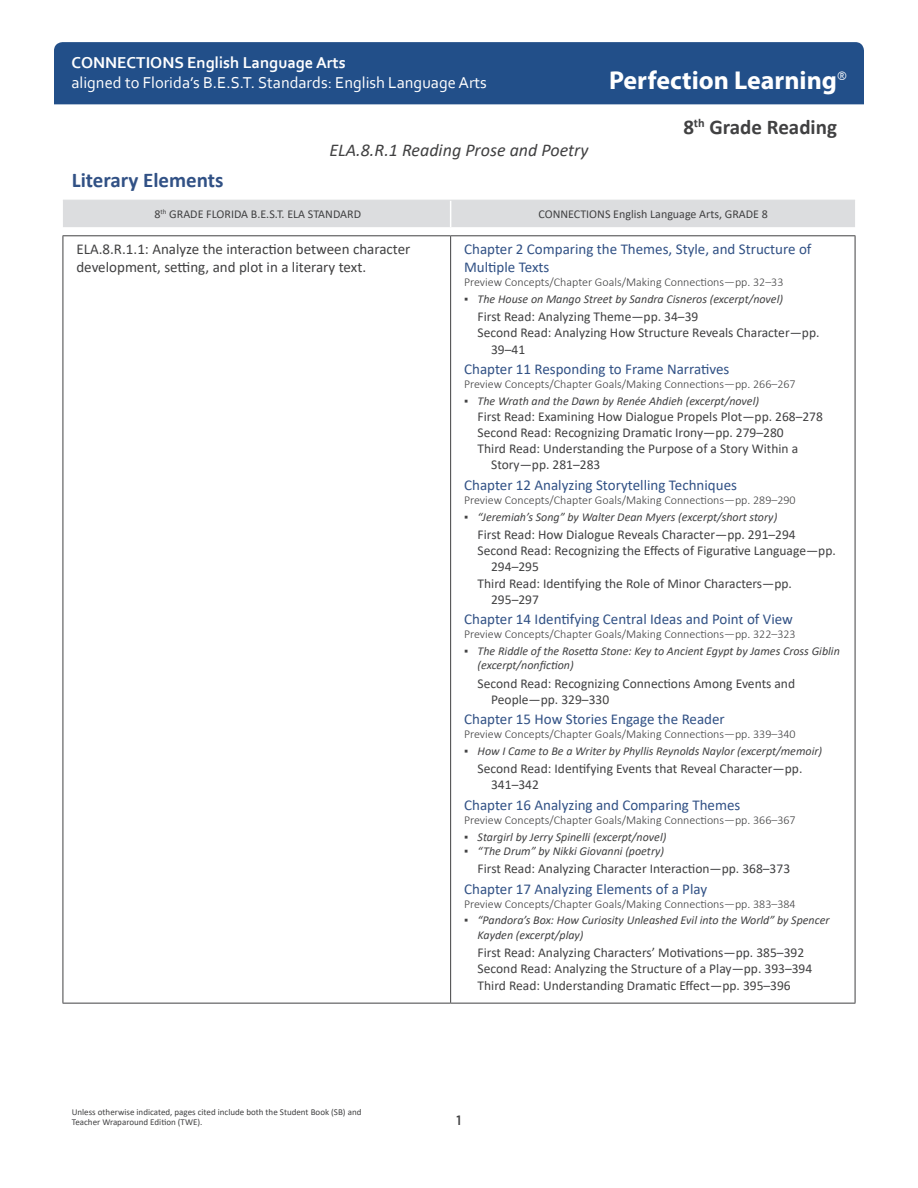
<style>
.page{position:relative;width:918px;height:1188px;background:#fff}
.page>*{position:absolute;margin:0;border:0;box-sizing:border-box;transform-origin:0 0}
.t1{font:700 25.95px "Myriad Pro";color:#fff}
.Perfection_Subsectio{font:700 21px "Calibri";color:#315185}
.t2{font:700 21px "Calibri";color:#414142}
.t3{font:italic 18px "Calibri";color:#414142}
.t4{font:16.5px "Corbel";color:#fff}
.t5{font:700 16.5px "Corbel";color:#fff}
.FL_BEST_Citations_Ch{font:15px/18px "Calibri";color:#315185}
.FL_BEST_Standard{font:15px/18px "Calibri";color:#414142}
.FL_BEST_Citations_1s{font:13.5px/16.2px "Calibri";color:#414142}
.t6{font:500 13.5px "Gotham Narrow";color:#414142}
.t7{font:italic 12px/14.4px "Calibri";color:#414142}
.Chapter_intro{font:300 12px "Calibri";color:#414142}
.Calibri_Table_header{font:12px "Calibri";color:#414142}
.t8{font:9px/10.8px "Calibri";color:#414142}
.s1{font-style:normal}
</style>
<div class="page">
<div style="left:54px;top:42px;width:810px;height:62px;background:#224f89"></div>
<hr style="left:63px;top:1003px;width:388px;height:1px;background:#414142">
<hr style="left:451px;top:1003px;width:404px;height:1px;background:#414142">
<div style="left:63px;top:201px;width:792px;height:26px;background:#dcdddf"></div>
<hr style="left:63px;top:200px;width:388px;height:1px;background:#dcdddf">
<hr style="left:451px;top:200px;width:404px;height:1px;background:#dcdddf">
<hr style="left:63px;top:235px;width:388px;height:1px;background:#414142">
<hr style="left:63px;top:236px;width:1px;height:767px;background:#414142">
<hr style="left:451px;top:235px;width:404px;height:1px;background:#414142">
<hr style="left:450px;top:236px;width:1px;height:767px;background:#414142">
<hr style="left:855px;top:236px;width:1px;height:767px;background:#414142">
<p class="t5" style="left:71px;top:52px;width:276px">CONNECTIONS English Language Arts</p>
<p class="t4" style="left:71px;top:72px;width:417px">aligned to Florida’s B.E.S.T. Standards: English Language Arts</p>
<h3 class="t3" style="left:329px;top:138px;width:261px">ELA.8.R.1 Reading Prose and Poetry</h3>
<h1 class="t1" style="left:609px;top:63px;width:239px">Perfection Learning<sup>®</sup></h1>
<h2 class="t2" style="left:683px;top:113px;width:155px">8<sup>th</sup> Grade Reading</h2>
<p class="Perfection_Subsectio" style="left:72px;top:165px;width:153px">Literary Elements</p>
<p class="Calibri_Table_header" style="left:154px;top:206px;width:208px">8<sup>th</sup> GRADE FLORIDA B.E.S.T. ELA STANDARD</p>
<p class="Calibri_Table_header" style="left:539px;top:206px;width:231px">CONNECTIONS English Language Arts, GRADE 8</p>
<p class="FL_BEST_Standard" style="left:76px;top:239px;width:336px">ELA.8.R.1.1: Analyze the interaction between character development, setting, and plot in a literary text.</p>
<p class="FL_BEST_Citations_Ch" style="left:464px;top:239px;width:349px">Chapter 2 Comparing the Themes, Style, and Structure of<br>Multiple Texts</p>
<p class="Chapter_intro" style="left:464px;top:275px;width:321px">Preview Concepts/Chapter Goals/Making Connections—pp. 32–33</p>
<p class="t7" style="left:464px;top:291px;width:320px"><span class="s1">▪</span> The House on Mango Street by Sandra Cisneros (excerpt/novel)</p>
<p class="FL_BEST_Citations_1s" style="left:478px;top:308px;width:222px">First Read: Analyzing Theme—pp. 34–39</p>
<p class="FL_BEST_Citations_1s" style="left:491px;top:324px;width:330px;text-indent:-14px">Second Read: Analyzing How Structure Reveals Character—pp.<br>39–41</p>
<p class="FL_BEST_Citations_Ch" style="left:464px;top:359px;width:267px">Chapter 11 Responding to Frame Narratives</p>
<p class="Chapter_intro" style="left:464px;top:377px;width:333px">Preview Concepts/Chapter Goals/Making Connections—pp. 266–267</p>
<p class="t7" style="left:464px;top:393px;width:296px"><span class="s1">▪</span> The Wrath and the Dawn by Renée Ahdieh (excerpt/novel)</p>
<p class="FL_BEST_Citations_1s" style="left:478px;top:408px;width:347px">First Read: Examining How Dialogue Propels Plot—pp. 268–278</p>
<p class="FL_BEST_Citations_1s" style="left:478px;top:424px;width:308px">Second Read: Recognizing Dramatic Irony—pp. 279–280</p>
<p class="FL_BEST_Citations_1s" style="left:491px;top:440px;width:309px;text-indent:-14px">Third Read: Understanding the Purpose of a Story Within a<br>Story—pp. 281–283</p>
<p class="FL_BEST_Citations_Ch" style="left:464px;top:475px;width:274px">Chapter 12 Analyzing Storytelling Techniques</p>
<p class="Chapter_intro" style="left:464px;top:493px;width:333px">Preview Concepts/Chapter Goals/Making Connections—pp. 289–290</p>
<p class="t7" style="left:464px;top:509px;width:315px"><span class="s1">▪</span> “Jeremiah’s Song” by Walter Dean Myers (excerpt/short story)</p>
<p class="FL_BEST_Citations_1s" style="left:478px;top:526px;width:320px">First Read: How Dialogue Reveals Character—pp. 291–294</p>
<p class="FL_BEST_Citations_1s" style="left:491px;top:542px;width:346px;text-indent:-14px">Second Read: Recognizing the Effects of Figurative Language—pp.<br>294–295</p>
<p class="FL_BEST_Citations_1s" style="left:491px;top:575px;width:302px;text-indent:-14px">Third Read: Identifying the Role of Minor Characters—pp.<br>295–297</p>
<p class="FL_BEST_Citations_Ch" style="left:464px;top:610px;width:330px">Chapter 14 Identifying Central Ideas and Point of View</p>
<p class="Chapter_intro" style="left:464px;top:627px;width:333px">Preview Concepts/Chapter Goals/Making Connections—pp. 322–323</p>
<p class="t7" style="left:478px;top:643px;width:364px;text-indent:-14px"><span class="s1">▪</span> The Riddle of the Rosetta Stone: Key to Ancient Egypt by James Cross Giblin (excerpt/nonfiction)</p>
<p class="FL_BEST_Citations_1s" style="left:491px;top:675px;width:306px;text-indent:-14px">Second Read: Recognizing Connections Among Events and<br>People—pp. 329–330</p>
<p class="FL_BEST_Citations_Ch" style="left:464px;top:710px;width:262px">Chapter 15 How Stories Engage the Reader</p>
<p class="Chapter_intro" style="left:464px;top:727px;width:333px">Preview Concepts/Chapter Goals/Making Connections—pp. 339–340</p>
<p class="t7" style="left:464px;top:743px;width:360px"><span class="s1">▪</span> How I Came to Be a Writer by Phyllis Reynolds Naylor (excerpt/memoir)</p>
<p class="FL_BEST_Citations_1s" style="left:491px;top:760px;width:313px;text-indent:-14px">Second Read: Identifying Events that Reveal Character—pp.<br>341–342</p>
<p class="FL_BEST_Citations_Ch" style="left:464px;top:795px;width:278px">Chapter 16 Analyzing and Comparing Themes</p>
<p class="Chapter_intro" style="left:464px;top:813px;width:333px">Preview Concepts/Chapter Goals/Making Connections—pp. 366–367</p>
<p class="t7" style="left:464px;top:829px;width:204px"><span class="s1">▪</span> Stargirl by Jerry Spinelli (excerpt/novel)</p>
<p class="t7" style="left:464px;top:843px;width:202px"><span class="s1">▪</span> “The Drum” by Nikki Giovanni (poetry)</p>
<p class="FL_BEST_Citations_1s" style="left:478px;top:860px;width:314px">First Read: Analyzing Character Interaction—pp. 368–373</p>
<p class="FL_BEST_Citations_Ch" style="left:464px;top:879px;width:245px">Chapter 17 Analyzing Elements of a Play</p>
<p class="Chapter_intro" style="left:464px;top:896px;width:333px">Preview Concepts/Chapter Goals/Making Connections—pp. 383–384</p>
<p class="t7" style="left:478px;top:913px;width:353px;text-indent:-14px"><span class="s1">▪</span> “Pandora’s Box: How Curiosity Unleashed Evil into the World” by Spencer<br>Kayden (excerpt/play)</p>
<p class="FL_BEST_Citations_1s" style="left:478px;top:944px;width:328px">First Read: Analyzing Characters’ Motivations—pp. 385–392</p>
<p class="FL_BEST_Citations_1s" style="left:478px;top:961px;width:336px">Second Read: Analyzing the Structure of a Play—pp. 393–394</p>
<p class="FL_BEST_Citations_1s" style="left:478px;top:977px;width:315px">Third Read: Understanding Dramatic Effect—pp. 395–396</p>
<p class="t8" style="left:72px;top:1106px;width:291px">Unless otherwise indicated, pages cited include both the Student Book (SB) and<br>Teacher Wraparound Edition (TWE).</p>
<p class="t6" style="left:456px;top:1112px;width:6px">1</p>
</div>
